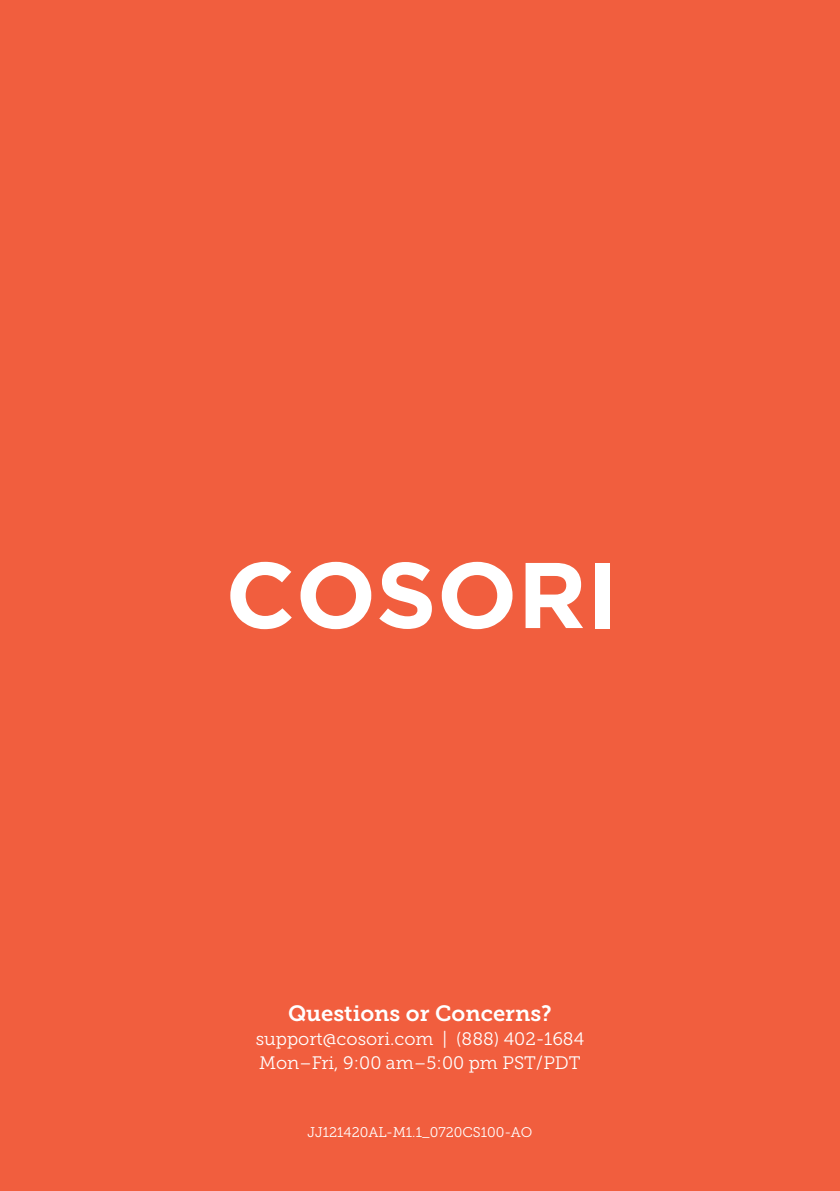
<style>
.page{position:relative;width:840px;height:1191px;background:#fff}
.page>*{position:absolute;margin:0;border:0;box-sizing:border-box;transform-origin:0 0}
.t1{font:22px "Museo Slab 700";color:#fff}
.t2{font:18px/24px "Museo Slab 300";color:#fff}
.t3{font:14px "Museo Slab 300";color:#fff}
</style>
<div class="page">
<div style="left:0;top:0;width:839px;height:1191px;background:#f15e3e"></div>
<svg style="left:230px;top:562px;width:61px;height:67px"></svg>
<svg style="left:300px;top:562px;width:71px;height:67px"></svg>
<svg style="left:379px;top:562px;width:52px;height:67px"></svg>
<svg style="left:441px;top:562px;width:71px;height:67px"></svg>
<svg style="left:525px;top:563px;width:57px;height:65px"></svg>
<div style="left:594px;top:563px;width:15px;height:65px;background:#fff"></div>
<p class="t1" style="left:288px;top:1001px;width:265px">Questions or Concerns?</p>
<p class="t2" style="left:255px;top:1027px;width:330px">support@cosori.com | (888) 402-1684<br>Mon–Fri, 9:00 am–5:00 pm PST/PDT</p>
<p class="t3" style="left:307px;top:1124px;width:226px">JJ121420AL-M1.1_0720CS100-AO</p>
</div>
